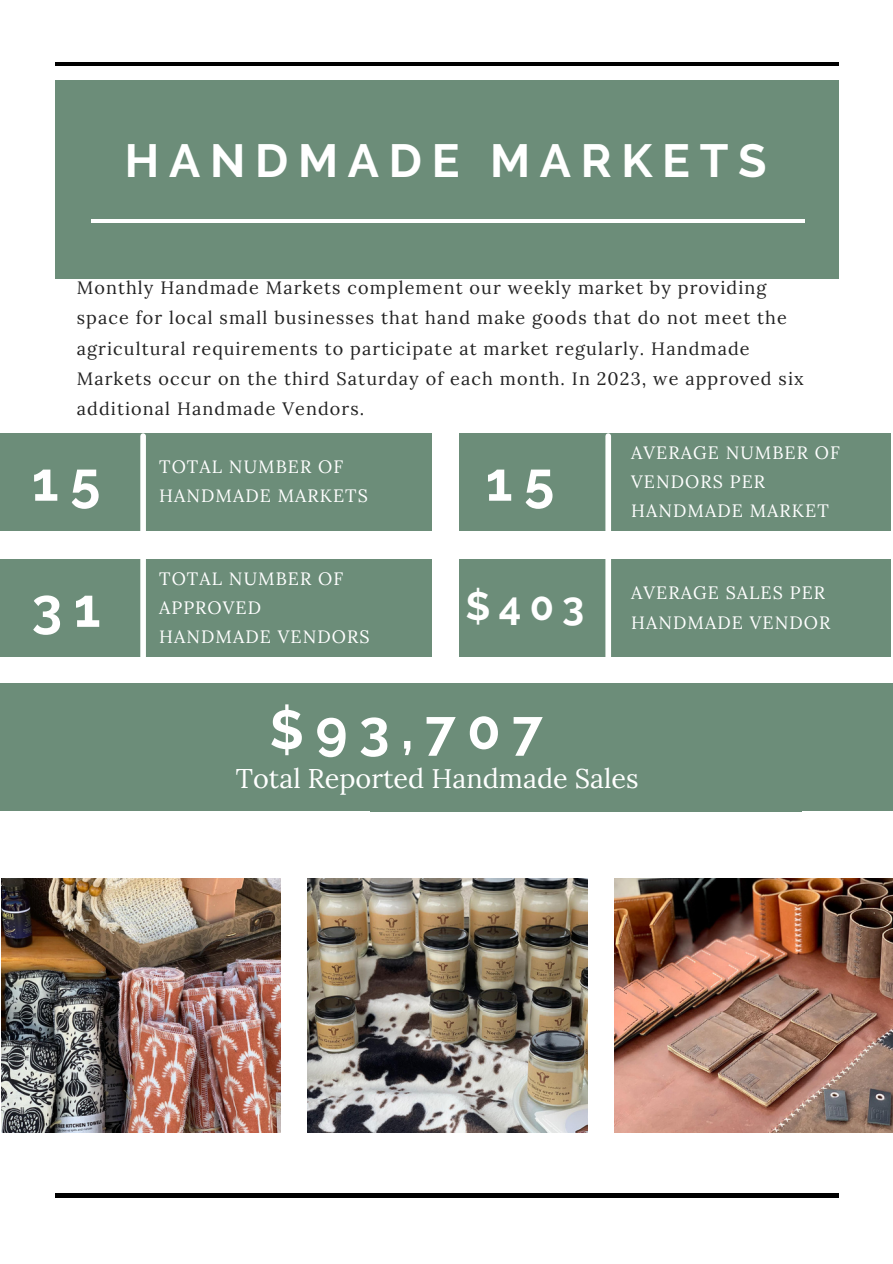
<style>
.page{position:relative;width:893px;height:1264px;background:#fff}
.page>*{position:absolute;margin:0;border:0;box-sizing:border-box;transform-origin:0 0}
.t1{font:700 54.6px "Raleway";letter-spacing:.21em;color:#fff}
.t2{font:700 46.35px "Raleway";letter-spacing:.21em;color:#fff}
.t3{font:700 39.6px "Raleway";color:#fff}
.t4{font:27px "Lora";color:#fff}
.t5{font:18px/30.3px "Lora";letter-spacing:.06em;color:#222}
.t6{font:17.85px/29.2px "Lora";letter-spacing:.06em;color:#fff}
</style>
<div class="page">
<hr style="left:55px;top:62px;width:783px;height:4px;background:#000">
<div style="left:55px;top:80px;width:783px;height:198px;background:#6c8d79"></div>
<hr style="left:91px;top:219px;width:713px;height:4px;background:#fff">
<hr style="left:55px;top:1193px;width:783px;height:4px;background:#000">
<img style="left:1px;top:878px;width:279px;height:254px">
<img style="left:614px;top:878px;width:278px;height:254px">
<img style="left:308px;top:878px;width:279px;height:254px">
<div style="left:0;top:433px;width:432px;height:98px;background:#6c8d79"></div>
<div style="left:459px;top:433px;width:432px;height:98px;background:#6c8d79"></div>
<div style="left:0;top:559px;width:432px;height:98px;background:#6c8d79"></div>
<div style="left:459px;top:559px;width:432px;height:98px;background:#6c8d79"></div>
<div style="left:605px;top:436px;width:6px;height:392px;background:#fff"></div>
<div style="left:140px;top:436px;width:6px;height:392px;background:#fff"></div>
<div style="left:0;top:683px;width:892px;height:128px;background:#6c8d79"></div>
<p class="t2" style="left:125px;top:133px;width:643px">HANDMADE MARKETS</p>
<p class="t5" style="left:77px;top:272px;width:728px">Monthly Handmade Markets complement our weekly market by providing space for local small businesses that hand make goods that do not meet the agricultural requirements to participate at market regularly. Handmade Markets occur on the third Saturday of each month. In 2023, we approved six additional Handmade Vendors.</p>
<p class="t6" style="left:159px;top:452px;width:210px">TOTAL NUMBER OF<br>HANDMADE MARKETS</p>
<h2 class="t1" style="left:32px;top:449px;width:70px">15</h2>
<p class="t1" style="left:485px;top:449px;width:70px">15</p>
<p class="t6" style="left:159px;top:563px;width:212px">TOTAL NUMBER OF<br>APPROVED<br>HANDMADE VENDORS</p>
<p class="t1" style="left:32px;top:575px;width:70px">31</p>
<p class="t3" style="left:465px;top:582px;width:120px">$403</p>
<h5 class="t1" style="left:269px;top:697px;width:275px">$93,707</h5>
<h5 class="t6" style="left:631px;top:437px;width:210px">AVERAGE NUMBER OF<br>VENDORS PER<br>HANDMADE MARKET</h5>
<h5 class="t6" style="left:631px;top:578px;width:201px">AVERAGE SALES PER<br>HANDMADE VENDOR</h5>
<h3 class="t4" style="left:236px;top:760px;width:404px">Total Reported Handmade Sales</h3>
</div>
